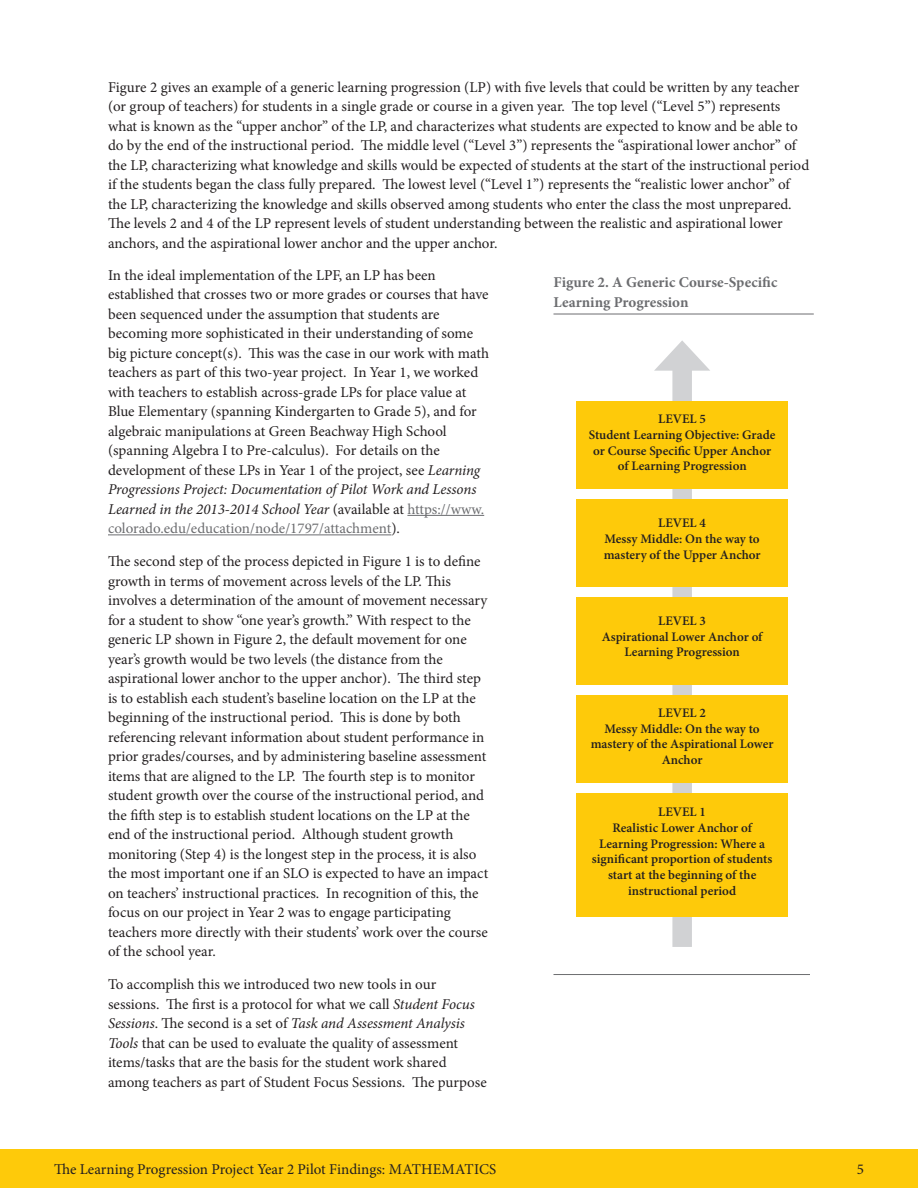
<style>
.page{position:relative;width:918px;height:1188px;background:#fff}
.page>*{position:absolute;margin:0;border:0;box-sizing:border-box;transform-origin:0 0}
.t1{font:15px/19.5px "Minion Pro";letter-spacing:-.005em;color:#231f20}
.t2{font:700 15px/19.5px "Minion Pro";color:#6c6d70}
.t3{font:600 13.05px/15.6px "Minion Pro";color:#231f20;text-align:center}
.s1{font-style:italic}
.s2{color:#6c6d70}
</style>
<div class="page">
<div style="left:0;top:1150px;width:918px;height:38px;background:#feca0a"></div>
<hr style="left:407px;top:515px;width:77px;height:1px;background:#6c6d70">
<hr style="left:108px;top:535px;width:283px;height:1px;background:#6c6d70">
<hr style="left:554px;top:314px;width:260px;height:1px;background:#6c6d70">
<div style="left:672px;top:359px;width:20px;height:588px;background:#d1d2d4"></div>
<svg style="left:654px;top:340px;width:56px;height:31px"></svg>
<div style="left:576px;top:401px;width:212px;height:88px;background:#feca0a"></div>
<div style="left:576px;top:499px;width:212px;height:88px;background:#feca0a"></div>
<div style="left:576px;top:597px;width:212px;height:88px;background:#feca0a"></div>
<div style="left:576px;top:695px;width:212px;height:88px;background:#feca0a"></div>
<div style="left:576px;top:793px;width:212px;height:124px;background:#feca0a"></div>
<hr style="left:554px;top:974px;width:256px;height:1px;background:#6c6d70">
<p class="t1" style="left:108px;top:77px;width:703px">Figure 2 gives an example of a generic learning progression (LP) with five levels that could be written by any teacher (or group of teachers) for students in a single grade or course in a given year. The top level (“Level 5”) represents what is known as the “upper anchor” of the LP, and characterizes what students are expected to know and be able to do by the end of the instructional period. The middle level (“Level 3”) represents the “aspirational lower anchor” of the LP, characterizing what knowledge and skills would be expected of students at the start of the instructional period if the students began the class fully prepared. The lowest level (“Level 1”) represents the “realistic lower anchor” of the LP, characterizing the knowledge and skills observed among students who enter the class the most unprepared.<br>The levels 2 and 4 of the LP represent levels of student understanding between the realistic and aspirational lower anchors, and the aspirational lower anchor and the upper anchor.</p>
<p class="t1" style="left:108px;top:265px;width:383px">In the ideal implementation of the LPF, an LP has been established that crosses two or more grades or courses that have been sequenced under the assumption that students are becoming more sophisticated in their understanding of some big picture concept(s). This was the case in our work with math teachers as part of this two-year project. In Year 1, we worked with teachers to establish across-grade LPs for place value at Blue Elementary (spanning Kindergarten to Grade 5), and for algebraic manipulations at Green Beachway High School (spanning Algebra I to Pre-calculus). For details on the development of these LPs in Year 1 of the project, see <span class="s1">Learning Progressions Project: Documentation of Pilot Work and Lessons Learned in the 2013-2014 School Year</span> (available at <span class="s2">https://www. colorado.edu/education/node/1797/attachment</span>).</p>
<p class="t1" style="left:108px;top:552px;width:382px">The second step of the process depicted in Figure 1 is to define growth in terms of movement across levels of the LP. This involves a determination of the amount of movement necessary for a student to show “one year’s growth.” With respect to the generic LP shown in Figure 2, the default movement for one year’s growth would be two levels (the distance from the aspirational lower anchor to the upper anchor). The third step is to establish each student’s baseline location on the LP at the beginning of the instructional period. This is done by both referencing relevant information about student performance in prior grades/courses, and by administering baseline assessment items that are aligned to the LP. The fourth step is to monitor student growth over the course of the instructional period, and the fifth step is to establish student locations on the LP at the end of the instructional period. Although student growth monitoring (Step 4) is the longest step in the process, it is also the most important one if an SLO is expected to have an impact on teachers’ instructional practices. In recognition of this, the focus on our project in Year 2 was to engage participating teachers more directly with their students’ work over the course of the school year.</p>
<p class="t1" style="left:108px;top:975px;width:380px">To accomplish this we introduced two new tools in our sessions. The first is a protocol for what we call <span class="s1">Student Focus Sessions</span>. The second is a set of <span class="s1">Task and Assessment Analysis Tools</span> that can be used to evaluate the quality of assessment items/tasks that are the basis for the student work shared among teachers as part of Student Focus Sessions. The purpose</p>
<p class="t2" style="left:554px;top:273px;width:225px">Figure 2. A Generic Course-Specific<br>Learning Progression</p>
<p class="t3" style="left:589px;top:411px;width:188px">LEVEL 5<br>Student Learning Objective: Grade or Course Specific Upper Anchor of Learning Progression</p>
<p class="t3" style="left:604px;top:515px;width:158px">LEVEL 4<br>Messy Middle: On the way to mastery of the Upper Anchor</p>
<p class="t3" style="left:602px;top:613px;width:162px">LEVEL 3<br>Aspirational Lower Anchor of<br>Learning Progression</p>
<p class="t3" style="left:591px;top:705px;width:184px">LEVEL 2<br>Messy Middle: On the way to mastery of the Aspirational Lower<br>Anchor</p>
<p class="t3" style="left:592px;top:804px;width:182px">LEVEL 1<br>Realistic Lower Anchor of<br>Learning Progression: Where a significant proportion of students start at the beginning of the instructional period</p>
<p class="t1" style="left:54px;top:1160px;width:444px">The Learning Progression Project Year 2 Pilot Findings: MATHEMATICS</p>
<p class="t1" style="left:857px;top:1160px;width:9px">5</p>
<p class="t1" style="left:857px;top:1160px;width:9px">4</p>
</div>
